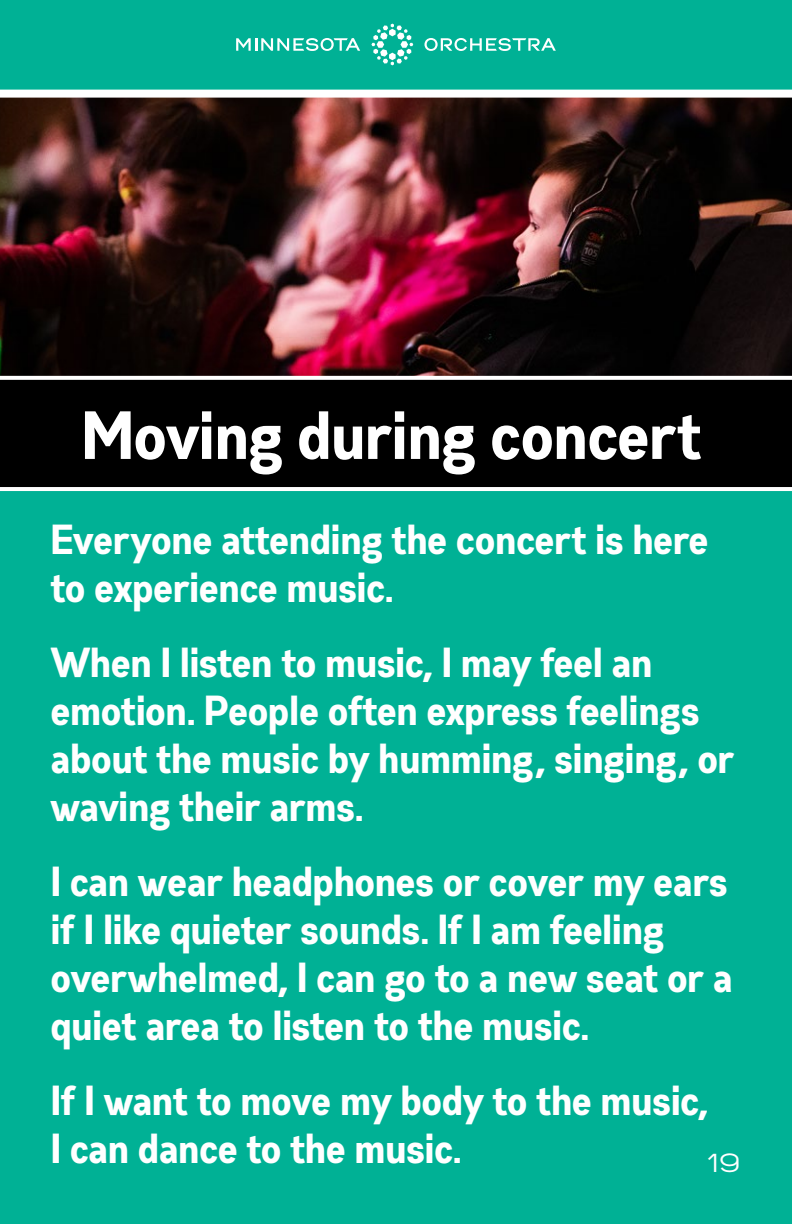
<style>
.page{position:relative;width:792px;height:1224px;background:#fff}
.page>*{position:absolute;margin:0;border:0;box-sizing:border-box;transform-origin:0 0}
.t1{font:700 68px "Gabriel Orchestra Cond";color:#fff}
.t2{font:700 42px/48px "Gabriel Orchestra Cond";color:#fff}
.t3{font:26px "Gabriel Orchestra Normal";color:#fff}
</style>
<div class="page">
<div style="left:0;top:721px;width:792px;height:503px;background:#00b195"></div>
<div style="left:0;top:0;width:792px;height:115px;background:#00b195"></div>
<svg style="left:424px;top:38px;width:132px;height:13px"></svg>
<svg style="left:236px;top:38px;width:124px;height:13px"></svg>
<svg style="left:371px;top:24px;width:42px;height:41px"></svg>
<img style="left:0;top:98px;width:792px;height:278px">
<div style="left:0;top:90px;width:792px;height:8px;background:#fff"></div>
<div style="left:0;top:477px;width:792px;height:659px;background:#00b195"></div>
<div style="left:0;top:379px;width:792px;height:112px;background:#000"></div>
<h1 class="t1" style="left:83px;top:395px;width:621px">Moving during concert</h1>
<p class="t2" style="left:52px;top:515px;width:659px">Everyone attending the concert is here to experience music.</p>
<p class="t2" style="left:52px;top:638px;width:685px">When I listen to music, I may feel an emotion. People often express feelings about the music by humming, singing, or waving their arms.</p>
<p class="t2" style="left:52px;top:857px;width:683px">I can wear headphones or cover my ears if I like quieter sounds. If I am feeling overwhelmed, I can go to a new seat or a quiet area to listen to the music.</p>
<p class="t2" style="left:52px;top:1076px;width:659px">If I want to move my body to the music,<br>I can dance to the music.</p>
<p class="t3" style="left:708px;top:1147px;width:34px">19</p>
</div>
